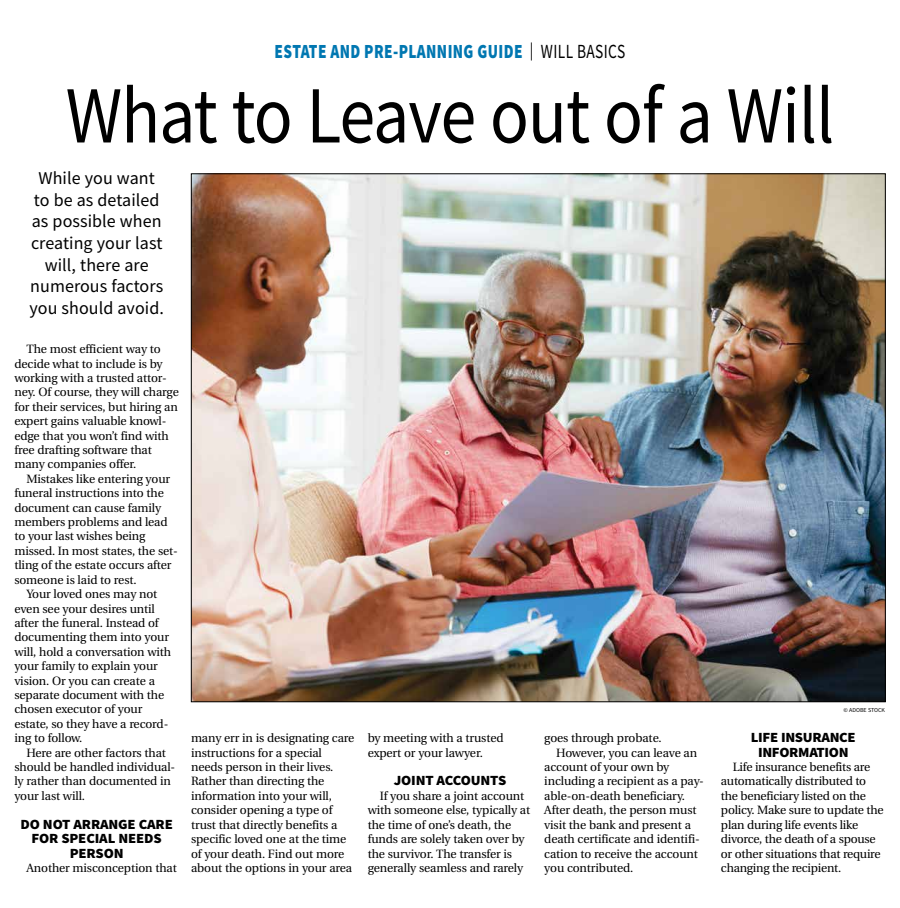
<style>
.page{position:relative;width:900px;height:908px;background:#fff}
.page>*{position:absolute;margin:0;border:0;box-sizing:border-box;transform-origin:0 0}
.t1{font:81px "Source Sans Pro";letter-spacing:-.015em;color:#000;scale:.89 1}
.t2{font:900 20px "Source Sans Pro";letter-spacing:.025em;color:#0077b1;scale:.77 1}
.t3{font:18px/21.6px "Source Sans Pro";letter-spacing:.005em;color:#000;text-align:center}
.t4{font:900 14px/14.4px "Source Sans Pro";letter-spacing:-.01em;color:#000;text-align:center;scale:1.05 1}
.t5{font:12px/14.4px "Utopia";letter-spacing:-.01em;color:#000}
.t6{font:6px "Source Sans Pro";color:#000}
.s1{font-weight:400;font-size:18px;color:#000}
.s2{font-weight:400;color:#000}
</style>
<div class="page">
<img style="left:193px;top:175px;width:691px;height:524px">
<h2 class="t2" style="left:275px;top:38px;width:457px">ESTATE AND PRE-PLANNING GUIDE <span class="s1">|</span> <span class="s2">WILL BASICS</span></h2>
<h1 class="t1" style="left:66px;top:64px;width:865px">What to Leave out of a Will</h1>
<h3 class="t3" style="left:30px;top:167px;width:136px">While you want to be as detailed as possible when creating your last will, there are numerous factors you should avoid.</h3>
<p class="t5" style="left:14px;top:342px;width:166px;text-indent:12px">The most efficient way to decide what to include is by working with a trusted attor&shy;ney. Of course, they will charge for their services, but hiring an expert gains valuable knowl&shy;edge that you won’t find with free drafting software that many companies offer.</p>
<p class="t5" style="left:26px;top:471px;width:145px">Mistakes like entering your</p>
<p class="t5" style="left:14px;top:486px;width:151px">funeral instructions into the</p>
<p class="t5" style="left:14px;top:500px;width:148px">document can cause family</p>
<p class="t5" style="left:14px;top:515px;width:155px">members problems and lead</p>
<p class="t5" style="left:14px;top:529px;width:133px">to your last wishes being</p>
<p class="t5" style="left:14px;top:543px;width:165px">missed. In most states, the set-</p>
<p class="t5" style="left:14px;top:558px;width:159px">tling of the estate occurs after</p>
<p class="t5" style="left:14px;top:572px;width:124px">someone is laid to rest.</p>
<p class="t5" style="left:26px;top:587px;width:132px">Your loved ones may not</p>
<p class="t5" style="left:14px;top:601px;width:142px">even see your desires until</p>
<p class="t5" style="left:14px;top:615px;width:146px">after the funeral. Instead of</p>
<p class="t5" style="left:14px;top:630px;width:156px">documenting them into your</p>
<p class="t5" style="left:14px;top:644px;width:158px">will, hold a conversation with</p>
<p class="t5" style="left:14px;top:659px;width:145px">your family to explain your</p>
<p class="t5" style="left:14px;top:673px;width:142px">vision. Or you can create a</p>
<p class="t5" style="left:14px;top:687px;width:151px">separate document with the</p>
<p class="t5" style="left:14px;top:702px;width:129px">chosen executor of your</p>
<p class="t5" style="left:14px;top:716px;width:155px">estate, so they have a record-</p>
<p class="t5" style="left:14px;top:731px;width:70px">ing to follow.</p>
<p class="t5" style="left:26px;top:745px;width:141px">Here are other factors that</p>
<p class="t5" style="left:14px;top:759px;width:162px">should be handled individual-</p>
<p class="t5" style="left:14px;top:774px;width:158px">ly rather than documented in</p>
<p class="t5" style="left:14px;top:788px;width:72px">your last will.</p>
<p class="t4" style="left:21px;top:816px;width:147px">DO NOT ARRANGE CARE<br>FOR SPECIAL NEEDS<br>PERSON</p>
<p class="t5" style="left:26px;top:860px;width:152px">Another misconception that</p>
<p class="t5" style="left:191px;top:731px;width:165px">many err in is designating care instructions for a special needs person in their lives.<br>Rather than directing the information into your will, consider opening a type of trust that directly benefits a specific loved one at the time of your death. Find out more about the options in your area</p>
<p class="t5" style="left:368px;top:731px;width:137px">by meeting with a trusted expert or your lawyer.</p>
<p class="t4" style="left:394px;top:773px;width:109px">JOINT ACCOUNTS</p>
<p class="t5" style="left:368px;top:788px;width:164px;text-indent:12px">If you share a joint account with someone else, typically at the time of one’s death, the funds are solely taken over by the survivor. The transfer is generally seamless and rarely</p>
<p class="t5" style="left:544px;top:731px;width:119px">goes through probate.</p>
<p class="t5" style="left:556px;top:745px;width:142px">However, you can leave an</p>
<p class="t5" style="left:544px;top:759px;width:127px">account of your own by</p>
<p class="t5" style="left:544px;top:774px;width:161px">including a recipient as a pay-</p>
<p class="t5" style="left:544px;top:788px;width:142px">able-on-death beneficiary.</p>
<p class="t5" style="left:544px;top:803px;width:154px">After death, the person must</p>
<p class="t5" style="left:544px;top:817px;width:148px">visit the bank and present a</p>
<p class="t5" style="left:544px;top:831px;width:157px">death certificate and identifi-</p>
<p class="t5" style="left:544px;top:846px;width:155px">cation to receive the account</p>
<p class="t5" style="left:544px;top:860px;width:91px">you contributed.</p>
<p class="t6" style="left:844px;top:706px;width:43px">© ADOBE STOCK</p>
<p class="t4" style="left:751px;top:730px;width:101px">LIFE INSURANCE<br>INFORMATION</p>
<p class="t5" style="left:721px;top:759px;width:164px;text-indent:12px">Life insurance benefits are automatically distributed to the beneficiary listed on the policy. Make sure to update the plan during life events like divorce, the death of a spouse or other situations that require changing the recipient.</p>
</div>
